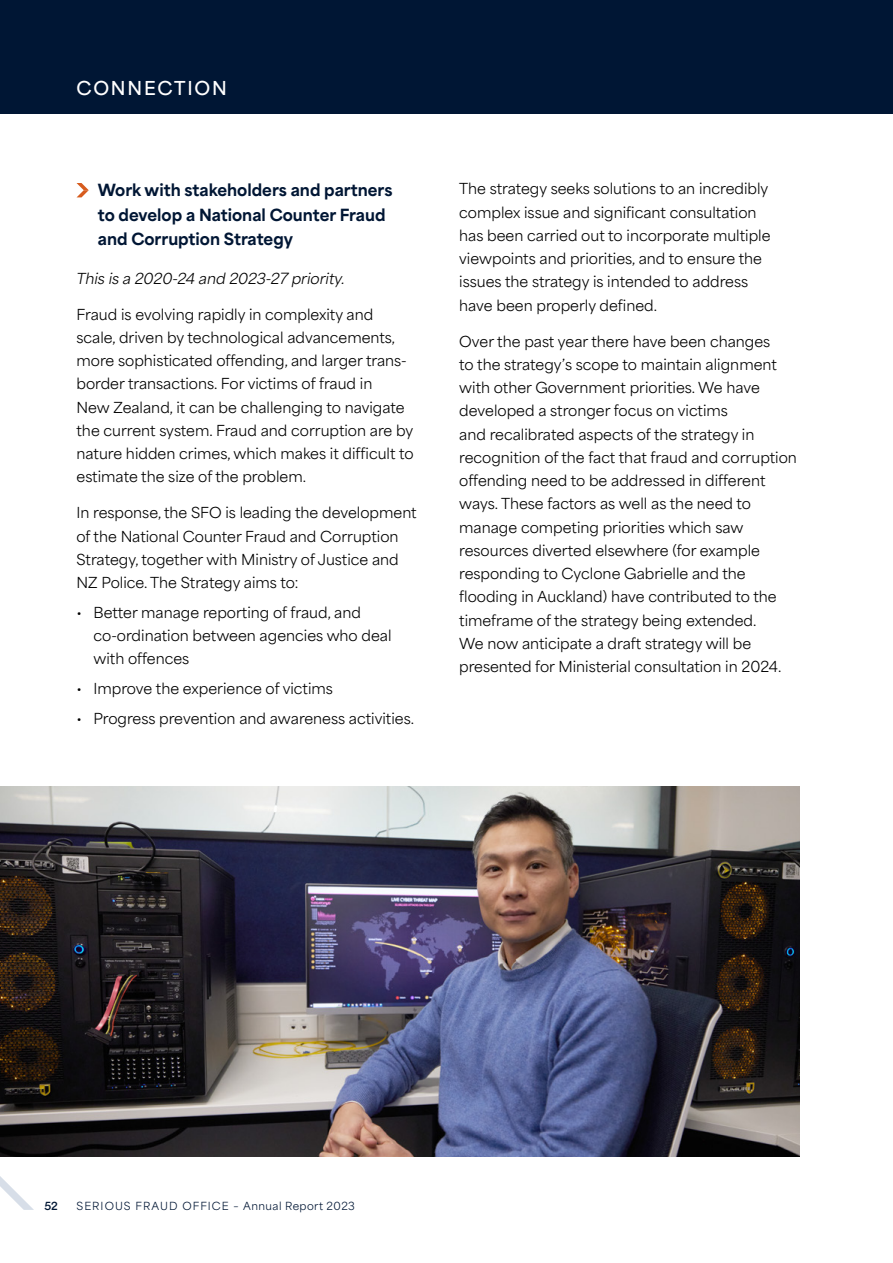
<style>
.page{position:relative;width:893px;height:1263px;background:#fff}
.page>*{position:absolute;margin:0;border:0;box-sizing:border-box;transform-origin:0 0}
.t1{font:600 18px "Area Normal";letter-spacing:.1em;color:#fff}
.H2_SP{font:800 15.75px/24.8px "Area Normal";color:#001634}
.Body{font:14.25px/23.2px "Area Normal";color:#000}
.Body-2{font:italic 14.25px "Area Normal";color:#000}
.t2{font:10.5px "Area Normal";letter-spacing:.09em;color:#001634}
.t3{font:700 10.5px "Area Normal";color:#001634}
</style>
<div class="page">
<div style="left:0;top:0;width:893px;height:114px;background:#001634"></div>
<img style="left:0;top:787px;width:799px;height:370px">
<svg style="left:77px;top:183px;width:12px;height:14px"></svg>
<svg style="left:0;top:1123px;width:34px;height:87px"></svg>
<p class="t1" style="left:77px;top:72px;width:152px">CONNECTION</p>
<p class="H2_SP" style="left:98px;top:176px;width:296px">Work with stakeholders and partners to develop a National Counter Fraud and Corruption Strategy</p>
<p class="Body-2" style="left:77px;top:266px;width:270px">This is a 2020-24 and 2023-27 priority.</p>
<p class="Body" style="left:77px;top:301px;width:338px">Fraud is evolving rapidly in complexity and scale, driven by technological advancements, more sophisticated offending, and larger trans&shy;border transactions. For victims of fraud in<br>New Zealand, it can be challenging to navigate the current system. Fraud and corruption are by nature hidden crimes, which makes it difficult to estimate the size of the problem.</p>
<p class="Body" style="left:77px;top:499px;width:342px">In response, the SFO is leading the development of the National Counter Fraud and Corruption Strategy, together with Ministry of Justice and NZ Police. The Strategy aims to:</p>
<p class="Body" style="left:94px;top:599px;width:300px;text-indent:-17px">• Better manage reporting of fraud, and co-ordination between agencies who deal with offences</p>
<p class="Body" style="left:77px;top:675px;width:258px">• Improve the experience of victims</p>
<p class="Body" style="left:77px;top:705px;width:339px">• Progress prevention and awareness activities.</p>
<p class="Body" style="left:459px;top:175px;width:313px">The strategy seeks solutions to an incredibly complex issue and significant consultation has been carried out to incorporate multiple viewpoints and priorities, and to ensure the issues the strategy is intended to address have been properly defined.</p>
<p class="Body" style="left:459px;top:328px;width:339px">Over the past year there have been changes<br>to the strategy’s scope to maintain alignment with other Government priorities. We have developed a stronger focus on victims<br>and recalibrated aspects of the strategy in recognition of the fact that fraud and corruption offending need to be addressed in different ways. These factors as well as the need to manage competing priorities which saw resources diverted elsewhere (for example responding to Cyclone Gabrielle and the flooding in Auckland) have contributed to the timeframe of the strategy being extended.<br>We now anticipate a draft strategy will be presented for Ministerial consultation in 2024.</p>
<p class="t3" style="left:44px;top:1196px;width:15px">52</p>
<p class="t2" style="left:77px;top:1196px;width:280px">SERIOUS FRAUD OFFICE – Annual Report 2023</p>
</div>
